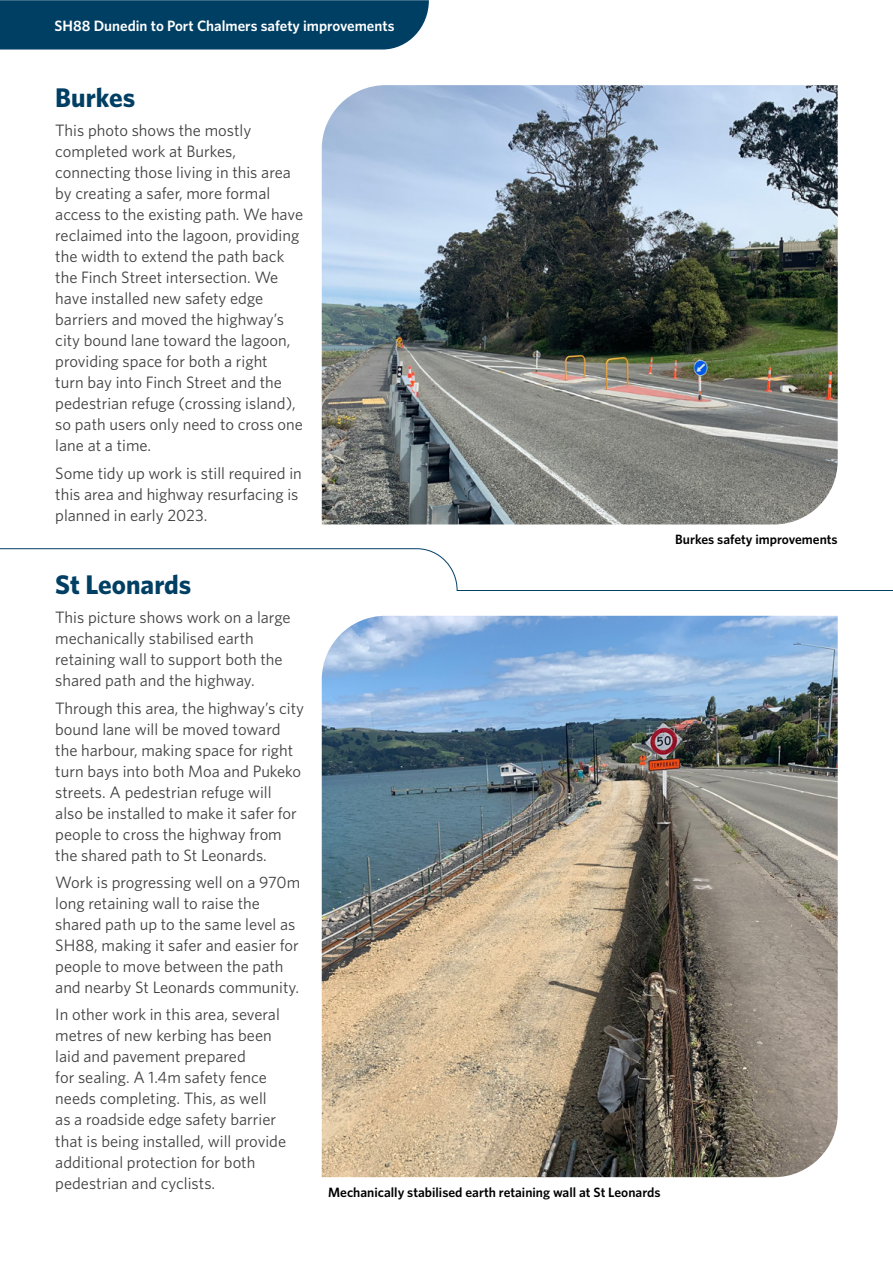
<style>
.page{position:relative;width:893px;height:1263px;background:#fff}
.page>*{position:absolute;margin:0;border:0;box-sizing:border-box;transform-origin:0 0}
.t1{font:700 27px "Whitney";color:#003f64}
.t2{font:16.5px/21px "Whitney";color:#414042}
.t3{font:600 15px "Whitney";color:#fff}
.t4{font:600 13.5px "Whitney";color:#000}
.s1{color:#fff}
</style>
<div class="page">
<div style="left:0;top:0;width:429px;height:50px;background:#003f64"></div>
<svg style="left:0;top:548px;width:893px;height:43px"></svg>
<img style="left:322px;top:85px;width:516px;height:439px">
<img style="left:322px;top:616px;width:516px;height:561px">
<p class="t3" style="left:55px;top:16px;width:341px">SH88 Dunedin to Port Chalmers safety improvements</p>
<h1 class="t1" style="left:55px;top:79px;width:81px">Burkes</h1>
<p class="t2" style="left:55px;top:120px;width:249px">This photo shows the mostly completed work at Burkes, connecting those living in this area by creating a safer, more formal access to the existing path. We have reclaimed into the lagoon, providing the width to extend the path back the Finch Street intersection. We have installed new safety edge barriers and moved the highway’s city bound lane toward the lagoon, providing space for both a right<br>turn bay into Finch Street and the pedestrian refuge (crossing island), so path users only need to cross one lane at a time.</p>
<p class="t2" style="left:55px;top:462px;width:248px">Some tidy up work is still required in this area and highway resurfacing is planned in early 2023.</p>
<h1 class="t1" style="left:55px;top:566px;width:138px">St Leonards</h1>
<p class="t2" style="left:55px;top:606px;width:237px">This picture shows work on a large mechanically stabilised earth retaining wall to support both the shared path and the highway.</p>
<p class="t2" style="left:55px;top:697px;width:250px">Through this area, the highway’s city bound lane will be moved toward the harbour, making space for right turn bays into both Moa and Pukeko streets. A pedestrian refuge will<br>also be installed to make it safer for people to cross the highway from the shared path to St Leonards.</p>
<p class="t2" style="left:55px;top:871px;width:247px">Work is progressing well on a 970m long retaining wall to raise the shared path up to the same level as SH88, making it safer and easier for people to move between the path and nearby St Leonards community.</p>
<p class="t2" style="left:55px;top:1004px;width:232px">In other work in this area, several metres of new kerbing has been laid and pavement prepared<br>for sealing. A 1.4m safety fence needs completing. This, as well as a roadside edge safety barrier that is being installed, will provide additional protection for both pedestrian and cyclists.</p>
<p class="t4" style="left:669px;top:530px;width:170px"><span class="s1">L</span>Burkes safety improvements</p>
<p class="t4" style="left:322px;top:1184px;width:340px"><span class="s1">L</span>Mechanically stabilised earth retaining wall at St Leonards</p>
</div>
